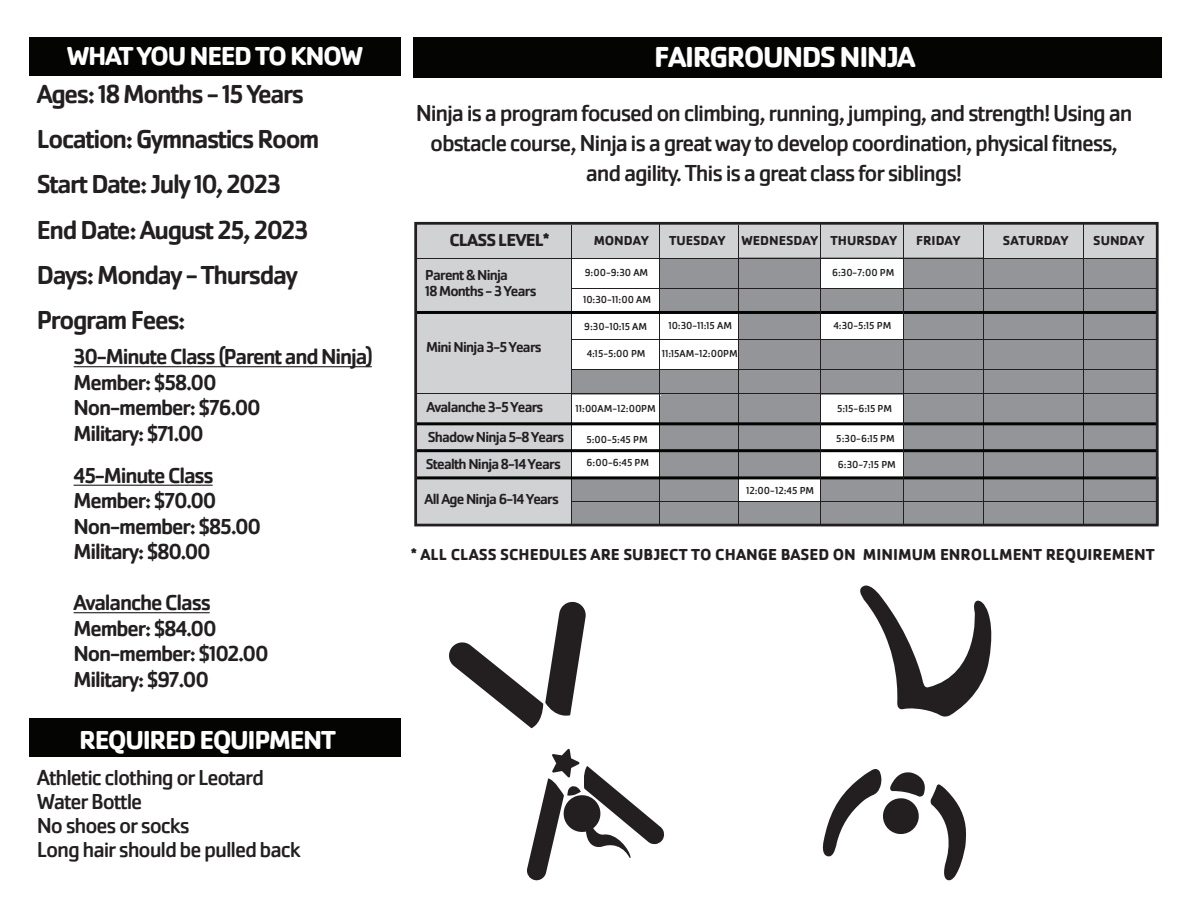
<style>
.page{position:relative;width:1188px;height:918px;background:#fff}
.page>*{position:absolute;margin:0;border:0;box-sizing:border-box;transform-origin:0 0}
.t1{font:700 30px "Cachet Pro";letter-spacing:-.05em;color:#fff}
.t2{font:500 27px/45px "Cachet Pro";letter-spacing:-.05em;color:#231f20}
.t3{font:700 27px "Cachet Pro";letter-spacing:-.05em;color:#fff}
.t4{font:24px/30px "Cachet Pro";letter-spacing:-.05em;color:#231f20;text-align:center}
.t5{font:500 22.5px/25.5px "Cachet Pro";letter-spacing:-.05em;color:#231f20}
.t6{font:22.5px/24px "Cachet Pro";letter-spacing:-.05em;color:#231f20}
.t7{font:700 18px "Cachet Pro";letter-spacing:-.05em;color:#231f20}
.t8{font:700 16.5px "Cachet Pro";color:#231f20}
.t9{font:500 15px/16.5px "Cachet Pro";letter-spacing:-.05em;color:#231f20}
.t10{font:700 13.5px "Cachet Pro";color:#231f20}
.t11{font:10.5px/23.1px "Cachet Pro";color:#231f20}
</style>
<div class="page">
<hr style="left:74px;top:366px;width:298px;height:1px;background:#231f20">
<hr style="left:74px;top:485px;width:139px;height:1px;background:#231f20">
<hr style="left:74px;top:612px;width:136px;height:1px;background:#231f20">
<div style="left:29px;top:719px;width:372px;height:38px;background:#040503"></div>
<div style="left:29px;top:37px;width:372px;height:39px;background:#040503"></div>
<div style="left:413px;top:37px;width:748px;height:41px;background:#040503"></div>
<svg style="left:449px;top:601px;width:137px;height:127px"></svg>
<svg style="left:527px;top:749px;width:138px;height:131px"></svg>
<svg style="left:860px;top:585px;width:132px;height:132px"></svg>
<svg style="left:822px;top:769px;width:145px;height:111px"></svg>
<div style="left:416px;top:224px;width:156px;height:300px;background:#d1d2d4"></div>
<div style="left:572px;top:224px;width:585px;height:34px;background:#d1d2d4"></div>
<div style="left:1083px;top:258px;width:75px;height:30px;background:#939598"></div>
<div style="left:983px;top:258px;width:101px;height:30px;background:#939598"></div>
<div style="left:738px;top:258px;width:246px;height:55px;background:#939598"></div>
<div style="left:984px;top:289px;width:104px;height:24px;background:#939598"></div>
<div style="left:1083px;top:288px;width:75px;height:24px;background:#939598"></div>
<div style="left:660px;top:283px;width:79px;height:29px;background:#939598"></div>
<div style="left:739px;top:313px;width:82px;height:27px;background:#939598"></div>
<div style="left:660px;top:258px;width:84px;height:30px;background:#939598"></div>
<div style="left:904px;top:313px;width:80px;height:27px;background:#939598"></div>
<div style="left:739px;top:340px;width:82px;height:30px;background:#939598"></div>
<div style="left:820px;top:340px;width:89px;height:30px;background:#939598"></div>
<div style="left:904px;top:340px;width:80px;height:30px;background:#939598"></div>
<div style="left:572px;top:369px;width:89px;height:25px;background:#939598"></div>
<div style="left:661px;top:369px;width:74px;height:27px;background:#939598"></div>
<div style="left:735px;top:370px;width:86px;height:24px;background:#939598"></div>
<div style="left:820px;top:370px;width:89px;height:25px;background:#939598"></div>
<div style="left:903px;top:370px;width:81px;height:54px;background:#939598"></div>
<div style="left:659px;top:396px;width:76px;height:27px;background:#939598"></div>
<div style="left:972px;top:313px;width:186px;height:110px;background:#939598"></div>
<div style="left:659px;top:423px;width:76px;height:27px;background:#939598"></div>
<div style="left:903px;top:423px;width:255px;height:27px;background:#939598"></div>
<div style="left:735px;top:391px;width:86px;height:59px;background:#939598"></div>
<div style="left:660px;top:450px;width:75px;height:27px;background:#939598"></div>
<div style="left:735px;top:450px;width:86px;height:27px;background:#939598"></div>
<div style="left:571px;top:478px;width:167px;height:27px;background:#939598"></div>
<div style="left:821px;top:478px;width:263px;height:27px;background:#939598"></div>
<div style="left:904px;top:450px;width:254px;height:27px;background:#939598"></div>
<div style="left:571px;top:501px;width:512px;height:24px;background:#939598"></div>
<div style="left:1083px;top:477px;width:75px;height:48px;background:#939598"></div>
<hr style="left:659px;top:225px;width:1px;height:299px;background:#231f20">
<hr style="left:738px;top:225px;width:1px;height:299px;background:#231f20">
<hr style="left:571px;top:225px;width:1px;height:299px;background:#231f20">
<hr style="left:983px;top:225px;width:1px;height:299px;background:#231f20">
<hr style="left:1083px;top:225px;width:1px;height:300px;background:#231f20">
<hr style="left:572px;top:288px;width:585px;height:1px;background:#231f20">
<hr style="left:572px;top:339px;width:585px;height:1px;background:#231f20">
<hr style="left:572px;top:501px;width:585px;height:1px;background:#231f20">
<hr style="left:572px;top:369px;width:585px;height:1px;background:#231f20">
<hr style="left:416px;top:393px;width:741px;height:1px;background:#231f20">
<hr style="left:416px;top:311px;width:742px;height:3px;background:#040503">
<hr style="left:416px;top:422px;width:742px;height:3px;background:#040503">
<hr style="left:416px;top:449px;width:742px;height:3px;background:#040503">
<hr style="left:416px;top:476px;width:742px;height:3px;background:#040503">
<div style="left:414px;top:222px;width:745px;height:304px;border:3px solid #231f20"></div>
<div style="left:821px;top:259px;width:82px;height:29px;background:#fdfefe"></div>
<hr style="left:903px;top:225px;width:1px;height:300px;background:#231f20">
<hr style="left:820px;top:225px;width:1px;height:299px;background:#231f20">
<hr style="left:416px;top:258px;width:741px;height:1px;background:#231f20">
<p class="t3" style="left:67px;top:39px;width:298px">WHAT YOU NEED TO KNOW</p>
<p class="t2" style="left:37px;top:72px;width:284px">Ages: 18 Months - 15 Years<br>Location: Gymnastics Room<br>Start Date: July 10, 2023<br>End Date: August 25, 2023<br>Days: Monday - Thursday<br>Program Fees:</p>
<p class="t5" style="left:74px;top:345px;width:301px">30-Minute Class (Parent and Ninja)<br>Member: $58.00<br>Non-member: $76.00<br>Military: $71.00</p>
<p class="t5" style="left:74px;top:463px;width:189px">45-Minute Class<br>Member: $70.00<br>Non-member: $85.00<br>Military: $80.00</p>
<p class="t5" style="left:74px;top:590px;width:197px">Avalanche Class<br>Member: $84.00<br>Non-member: $102.00<br>Military: $97.00</p>
<p class="t3" style="left:79px;top:723px;width:258px">REQUIRED EQUIPMENT</p>
<p class="t6" style="left:37px;top:766px;width:265px">Athletic clothing or Leotard<br>Water Bottle<br>No shoes or socks<br>Long hair should be pulled back</p>
<h1 class="t1" style="left:654px;top:38px;width:263px">FAIRGROUNDS NINJA</h1>
<p class="t4" style="left:416px;top:99px;width:718px">Ninja is a program focused on climbing, running, jumping, and strength! Using an obstacle course, Ninja is a great way to develop coordination, physical fitness, and agility. This is a great class for siblings!</p>
<p class="t7" style="left:449px;top:229px;width:102px">CLASS LEVEL*</p>
<p class="t10" style="left:594px;top:232px;width:56px">MONDAY</p>
<p class="t10" style="left:669px;top:232px;width:229px">TUESDAY WEDNESDAY THURSDAY</p>
<p class="t10" style="left:916px;top:232px;width:46px">FRIDAY</p>
<p class="t10" style="left:1003px;top:232px;width:67px">SATURDAY</p>
<p class="t10" style="left:1093px;top:232px;width:53px">SUNDAY</p>
<p class="t9" style="left:425px;top:267px;width:113px">Parent &amp; Ninja<br>18 Months - 3 Years</p>
<p class="t11" style="left:585px;top:261px;width:65px">9:00-9:30 AM</p>
<p class="t11" style="left:832px;top:261px;width:64px">6:30-7:00 PM</p>
<p class="t11" style="left:583px;top:288px;width:69px">10:30-11:00 AM</p>
<p class="t11" style="left:584px;top:315px;width:64px">9:30-10:15 AM</p>
<p class="t11" style="left:587px;top:343px;width:60px">4:15-5:00 PM</p>
<p class="t11" style="left:662px;top:343px;width:77px">11:15AM-12:00PM</p>
<p class="t11" style="left:668px;top:314px;width:65px">10:30-11:15 AM</p>
<p class="t11" style="left:833px;top:314px;width:59px">4:30-5:15 PM</p>
<p class="t9" style="left:426px;top:339px;width:117px">Mini Ninja 3-5 Years</p>
<p class="t9" style="left:426px;top:392px;width:139px;line-height:30px">Avalanche 3-5 Years<br>Shadow Ninja 5-8 Years</p>
<p class="t9" style="left:426px;top:456px;width:137px">Stealth Ninja 8-14 Years</p>
<p class="t9" style="left:425px;top:491px;width:136px">All Age Ninja 6-14 Years</p>
<p class="t11" style="left:576px;top:397px;width:82px">11:00AM-12:00PM</p>
<p class="t11" style="left:586px;top:428px;width:64px">5:00-5:45 PM<br>6:00-6:45 PM</p>
<p class="t11" style="left:746px;top:479px;width:70px">12:00-12:45 PM</p>
<p class="t11" style="left:837px;top:397px;width:56px">5:15-6:15 PM</p>
<p class="t11" style="left:836px;top:427px;width:60px">5:30-6:15 PM</p>
<p class="t11" style="left:838px;top:453px;width:59px">6:30-7:15 PM</p>
<p class="t8" style="left:411px;top:544px;width:746px">* ALL CLASS SCHEDULES ARE SUBJECT TO CHANGE BASED ON MINIMUM ENROLLMENT REQUIREMENT</p>
</div>
